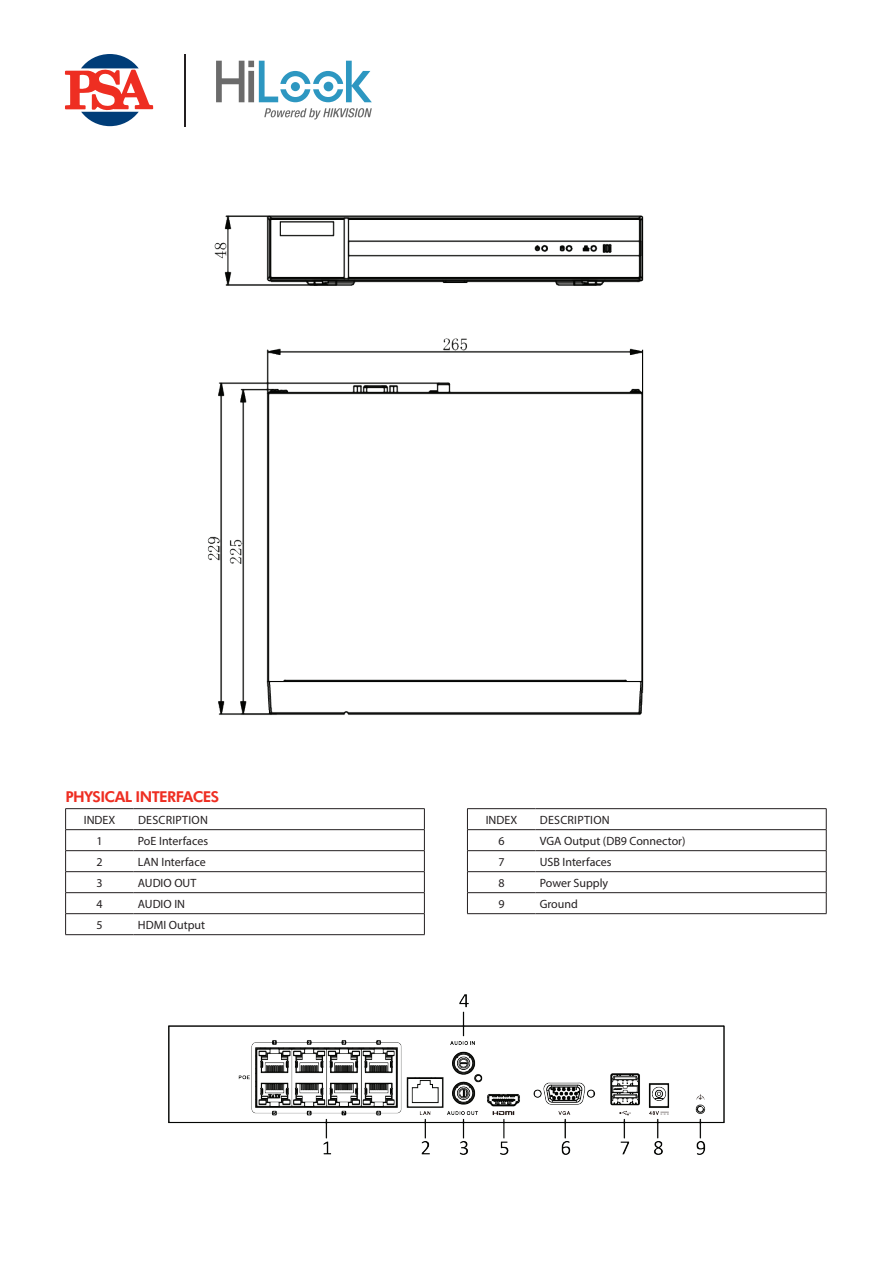
<style>
.page{position:relative;width:893px;height:1263px;background:#fff}
.page>*{position:absolute;margin:0;border:0;box-sizing:border-box;transform-origin:0 0}
.t1{font:800 15px "Futura BT";letter-spacing:-.04em;color:#ee2e22}
.t2{font:12px "Myriad Pro";color:#231f20}
.t3{font:12px "Myriad Pro";letter-spacing:.02em;color:#231f20}
</style>
<div class="page">
<svg style="left:64px;top:54px;width:90px;height:72px"></svg>
<svg style="left:216px;top:61px;width:156px;height:41px"></svg>
<div style="left:324px;top:82px;width:9px;height:9px;background:#2d97c1;border-radius:50%"></div>
<svg style="left:264px;top:108px;width:108px;height:12px"></svg>
<hr style="left:184px;top:54px;width:1px;height:72px;background:#231f20">
<hr style="left:65px;top:808px;width:69px;height:1px;background:#231f20">
<hr style="left:134px;top:808px;width:291px;height:1px;background:#231f20">
<hr style="left:65px;top:829px;width:69px;height:1px;background:#231f20">
<hr style="left:134px;top:829px;width:291px;height:1px;background:#231f20">
<hr style="left:65px;top:850px;width:69px;height:1px;background:#231f20">
<hr style="left:134px;top:850px;width:291px;height:1px;background:#231f20">
<hr style="left:65px;top:871px;width:69px;height:1px;background:#231f20">
<hr style="left:134px;top:871px;width:291px;height:1px;background:#231f20">
<hr style="left:65px;top:892px;width:69px;height:1px;background:#231f20">
<hr style="left:134px;top:892px;width:291px;height:1px;background:#231f20">
<hr style="left:65px;top:913px;width:69px;height:1px;background:#231f20">
<svg style="left:65px;top:809px;width:1px;height:125px"></svg>
<hr style="left:134px;top:913px;width:291px;height:1px;background:#231f20">
<svg style="left:424px;top:809px;width:1px;height:125px"></svg>
<hr style="left:65px;top:934px;width:69px;height:1px;background:#231f20">
<hr style="left:134px;top:934px;width:291px;height:1px;background:#231f20">
<hr style="left:467px;top:808px;width:68px;height:1px;background:#231f20">
<hr style="left:535px;top:808px;width:291px;height:1px;background:#231f20">
<hr style="left:467px;top:829px;width:68px;height:1px;background:#231f20">
<hr style="left:535px;top:829px;width:291px;height:1px;background:#231f20">
<hr style="left:467px;top:850px;width:68px;height:1px;background:#231f20">
<hr style="left:535px;top:850px;width:291px;height:1px;background:#231f20">
<hr style="left:467px;top:871px;width:68px;height:1px;background:#231f20">
<hr style="left:535px;top:871px;width:291px;height:1px;background:#231f20">
<hr style="left:467px;top:892px;width:68px;height:1px;background:#231f20">
<svg style="left:467px;top:809px;width:1px;height:104px"></svg>
<hr style="left:535px;top:892px;width:291px;height:1px;background:#231f20">
<svg style="left:826px;top:809px;width:1px;height:104px"></svg>
<hr style="left:467px;top:913px;width:68px;height:1px;background:#231f20">
<hr style="left:535px;top:913px;width:291px;height:1px;background:#231f20">
<img style="left:207px;top:216px;width:437px;height:500px">
<img style="left:169px;top:994px;width:555px;height:161px">
<p class="t1" style="left:65px;top:788px;width:155px">PHYSICAL INTERFACES</p>
<p class="t2" style="left:84px;top:812px;width:33px">INDEX</p>
<p class="t3" style="left:138px;top:812px;width:71px">DESCRIPTION</p>
<p class="t2" style="left:97px;top:833px;width:8px">1</p>
<p class="t2" style="left:138px;top:833px;width:72px">PoE Interfaces</p>
<p class="t2" style="left:97px;top:854px;width:8px">2</p>
<p class="t2" style="left:138px;top:854px;width:69px">LAN Interface</p>
<p class="t2" style="left:97px;top:875px;width:8px">3</p>
<p class="t2" style="left:138px;top:875px;width:60px">AUDIO OUT</p>
<p class="t2" style="left:97px;top:896px;width:8px">4</p>
<p class="t2" style="left:138px;top:896px;width:49px">AUDIO IN</p>
<p class="t2" style="left:97px;top:917px;width:8px">5</p>
<p class="t2" style="left:138px;top:917px;width:69px">HDMI Output</p>
<p class="t2" style="left:486px;top:812px;width:33px">INDEX</p>
<p class="t3" style="left:540px;top:812px;width:71px">DESCRIPTION</p>
<p class="t2" style="left:498px;top:833px;width:8px">6</p>
<p class="t2" style="left:540px;top:833px;width:147px">VGA Output (DB9 Connector)</p>
<p class="t2" style="left:498px;top:854px;width:8px">7</p>
<p class="t2" style="left:540px;top:854px;width:73px">USB Interfaces</p>
<p class="t2" style="left:498px;top:875px;width:8px">8</p>
<p class="t2" style="left:540px;top:875px;width:70px">Power Supply</p>
<p class="t2" style="left:498px;top:896px;width:8px">9</p>
<p class="t2" style="left:540px;top:896px;width:40px">Ground</p>
</div>
